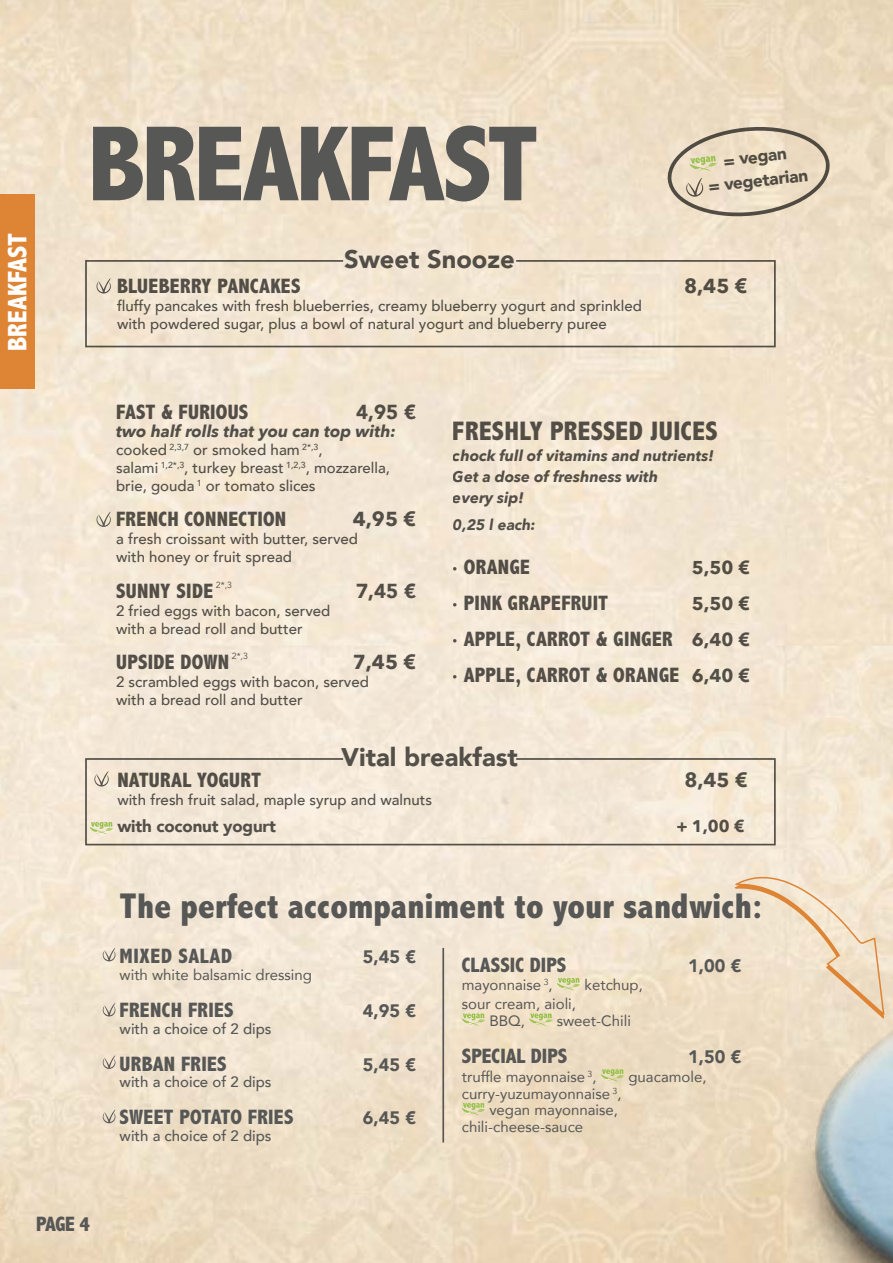
<style>
.page{position:relative;width:893px;height:1263px;background:#fff}
.page>*{position:absolute;margin:0;border:0;box-sizing:border-box;transform-origin:0 0}
.t1{font:800 condensed 108px "Abadi MT Pro";letter-spacing:-.02em;color:#575756}
.t2{font:800 condensed 36px "Abadi MT Pro";color:#575756}
.t3{font:800 condensed 27px "Abadi MT Pro";letter-spacing:.01em;color:#575756}
.t4{font:800 condensed 27px "Abadi MT Pro";color:#fff}
.t5{font:900 25.5px "Avenir";color:#575756}
.t6{font:800 condensed 21px/36px "Abadi MT Pro";letter-spacing:.01em;color:#575756}
.t7{font:700 20.25px "Avenir Next";color:#575756}
.t8{font:900 20.25px "Avenir";color:#575756}
.t9{font:700 18.6px "Avenir Next";color:#575756}
.t10{font:900 18px "Avenir";color:#575756}
.t11{font:900 17.25px/23.7px "Avenir";color:#575756;text-align:center}
.t12{font:900 16.8px "Avenir";letter-spacing:-.01em;color:#575756}
.t13{font:700 16.8px "Avenir Next";color:#575756}
.t14{font:italic 700 16.5px "Avenir Next";color:#575756}
.t15{font:italic 700 15.15px/21px "Avenir Next";color:#575756}
.t16{font:500 15.15px "Avenir";color:#575756}
.t17{font:italic 900 15.15px "Avenir";color:#575756}
.t18{font:500 15px/18px "Avenir";color:#575756}
.t19{font:15px/17px "Avenir";color:#575756}
.t20{font:8.85px "Avenir";color:#575756}
.s1{font-size:15px}
.s2{font-size:15.15px}
.s3{font-family:"Avenir";font-weight:900;font-stretch:normal;font-size:18.6px}
.s4{font-family:"Avenir Next";font-weight:700;font-stretch:normal;font-size:18.6px}
</style>
<div class="page">
<img style="left:0;top:0;width:893px;height:1263px">
<div style="left:0;top:195px;width:35px;height:194px;background:#de8435"></div>
<hr style="left:442px;top:948px;width:2px;height:194px;background:#575756">
<svg style="left:97px;top:512px;width:14px;height:15px"></svg>
<svg style="left:84px;top:757px;width:690px;height:89px;background:#eee3d2"></svg>
<svg style="left:94px;top:771px;width:15px;height:15px"></svg>
<svg style="left:84px;top:259px;width:693px;height:89px;background:#ecdfcb"></svg>
<svg style="left:97px;top:278px;width:14px;height:16px"></svg>
<svg style="left:667px;top:125px;width:163px;height:93px;background:#ddcfb7"></svg>
<img style="left:774px;top:591px;width:119px;height:672px">
<svg style="left:103px;top:1003px;width:12px;height:13px"></svg>
<svg style="left:103px;top:948px;width:12px;height:13px"></svg>
<svg style="left:103px;top:1110px;width:12px;height:13px"></svg>
<svg style="left:103px;top:1055px;width:12px;height:14px"></svg>
<svg style="left:733px;top:876px;width:153px;height:144px;background:#efdcc3"></svg>
<svg style="left:90px;top:822px;width:23px;height:12px"></svg>
<svg style="left:557px;top:978px;width:23px;height:12px"></svg>
<svg style="left:461px;top:1013px;width:24px;height:13px"></svg>
<svg style="left:529px;top:1013px;width:24px;height:13px"></svg>
<svg style="left:601px;top:1069px;width:23px;height:13px"></svg>
<svg style="left:461px;top:1103px;width:24px;height:12px"></svg>
<h3 class="t4" style="left:2px;top:351px;width:119px;rotate:-90deg">BREAKFAST</h3>
<h1 class="t1" style="left:88px;top:105px;width:452px">BREAKFAST</h1>
<h3 class="t5" style="left:344px;top:237px;width:172px">Sweet Snooze</h3>
<p class="t11" style="left:705px;top:150px;width:102px;rotate:-6deg">= vegan<br>= vegetarian</p>
<h3 class="t6" style="left:117px;top:268px;width:185px">BLUEBERRY PANCAKES</h3>
<h3 class="t7" style="left:684px;top:268px;width:65px">8,45 €</h3>
<p class="t18" style="left:117px;top:296px;width:526px">fluffy pancakes with fresh blueberries, creamy blueberry yogurt and sprinkled with powdered sugar, plus a bowl of natural yogurt and blueberry puree</p>
<h3 class="t6" style="left:116px;top:394px;width:134px">FAST &amp; FURIOUS</h3>
<h3 class="t8" style="left:356px;top:394px;width:61px">4,95 €</h3>
<p class="t14" style="left:116px;top:417px;width:281px">two half rolls that you can top with:</p>
<p class="t16" style="left:116px;top:437px;width:208px">cooked <sup>2,3,7</sup> or smoked ham <sup>2*,3</sup><span class="s1">,</span></p>
<p class="t18" style="left:116px;top:458px;width:275px">salami <sup>1,2*,3</sup>, <span class="s2">turkey breast</span> <sup>1,2,3</sup>, mozzarella,</p>
<p class="t16" style="left:116px;top:473px;width:201px"><span class="s1">brie, gouda</span> <sup>1</sup> or tomato slices</p>
<h3 class="t6" style="left:116px;top:502px;width:172px">FRENCH CONNECTION</h3>
<h3 class="t7" style="left:353px;top:502px;width:65px">4,95 €</h3>
<p class="t18" style="left:116px;top:529px;width:243px">a fresh croissant with butter, served with honey or fruit spread</p>
<h3 class="t6" style="left:116px;top:573px;width:99px">SUNNY SIDE</h3>
<p class="t20" style="left:216px;top:579px;width:18px">2*,3</p>
<h3 class="t8" style="left:356px;top:573px;width:61px">7,45 €</h3>
<p class="t18" style="left:116px;top:601px;width:216px">2 fried eggs with bacon, served with a bread roll and butter</p>
<h3 class="t6" style="left:116px;top:644px;width:114px">UPSIDE DOWN</h3>
<p class="t20" style="left:232px;top:651px;width:18px">2*,3</p>
<h3 class="t7" style="left:353px;top:644px;width:65px">7,45 €</h3>
<p class="t18" style="left:116px;top:672px;width:254px">2 scrambled eggs with bacon, served with a bread roll and butter</p>
<h3 class="t3" style="left:453px;top:416px;width:266px">FRESHLY PRESSED JUICES</h3>
<p class="t15" style="left:453px;top:445px;width:263px">chock full of vitamins and nutrients!<br>Get a dose of freshness with<br>every sip!</p>
<p class="t17" style="left:453px;top:512px;width:83px">0,25 l each:</p>
<h3 class="t6" style="left:453px;top:549px;width:79px"><span class="s3">·</span> ORANGE</h3>
<p class="t9" style="left:692px;top:551px;width:60px">5,50 €</p>
<h3 class="t6" style="left:453px;top:585px;width:157px"><span class="s3">·</span> PINK GRAPEFRUIT</h3>
<p class="t9" style="left:692px;top:587px;width:60px">5,50 €</p>
<h3 class="t6" style="left:453px;top:621px;width:299px"><span class="s3">·</span> APPLE, CARROT &amp; GINGER <span class="s4">6,40 € </span><span class="s3">·</span> APPLE, CARROT &amp; ORANGE <span class="s4">6,40 €</span></h3>
<h3 class="t5" style="left:341px;top:735px;width:178px">Vital breakfast</h3>
<h3 class="t6" style="left:117px;top:762px;width:145px">NATURAL YOGURT</h3>
<h3 class="t7" style="left:684px;top:762px;width:65px">8,45 €</h3>
<p class="t18" style="left:117px;top:790px;width:316px">with fresh fruit salad, maple syrup and walnuts</p>
<p class="t12" style="left:117px;top:811px;width:160px">with coconut yogurt</p>
<p class="t13" style="left:676px;top:811px;width:70px">+ 1,00 €</p>
<h2 class="t2" style="left:120px;top:886px;width:644px">The perfect accompaniment to your sandwich:</h2>
<h3 class="t6" style="left:120px;top:938px;width:114px">MIXED SALAD</h3>
<p class="t10" style="left:363px;top:941px;width:55px">5,45 €</p>
<p class="t19" style="left:120px;top:966px;width:194px">with white balsamic dressing</p>
<h3 class="t6" style="left:120px;top:992px;width:116px">FRENCH FRIES</h3>
<p class="t10" style="left:363px;top:995px;width:55px">4,95 €</p>
<p class="t18" style="left:120px;top:1018px;width:153px">with a choice of 2 dips</p>
<h3 class="t6" style="left:120px;top:1046px;width:109px">URBAN FRIES</h3>
<p class="t10" style="left:363px;top:1049px;width:55px">5,45 €</p>
<p class="t18" style="left:120px;top:1072px;width:153px">with a choice of 2 dips</p>
<h3 class="t6" style="left:120px;top:1100px;width:175px">SWEET POTATO FRIES</h3>
<p class="t10" style="left:363px;top:1103px;width:55px">6,45 €</p>
<p class="t18" style="left:120px;top:1126px;width:153px">with a choice of 2 dips</p>
<h3 class="t6" style="left:462px;top:947px;width:106px">CLASSIC DIPS</h3>
<p class="t10" style="left:688px;top:950px;width:55px">1,00 €</p>
<p class="t19" style="left:462px;top:976px;width:92px">mayonnaise <sup>3</sup>,</p>
<p class="t19" style="left:585px;top:976px;width:60px">ketchup,</p>
<p class="t19" style="left:489px;top:995px;width:88px;text-indent:-28px">sour cream, aioli,<br>BBQ,</p>
<p class="t19" style="left:557px;top:1012px;width:76px">sweet-Chili</p>
<h3 class="t6" style="left:462px;top:1038px;width:107px">SPECIAL DIPS</h3>
<p class="t10" style="left:688px;top:1041px;width:55px">1,50 €</p>
<p class="t19" style="left:462px;top:1067px;width:136px">truffle mayonnaise <sup>3</sup>,</p>
<p class="t19" style="left:628px;top:1067px;width:80px">guacamole,</p>
<p class="t19" style="left:462px;top:1084px;width:161px">curry-yuzumayonnaise <sup>3</sup>,</p>
<p class="t19" style="left:489px;top:1101px;width:130px">vegan mayonnaise,</p>
<p class="t19" style="left:462px;top:1118px;width:123px">chili-cheese-sauce</p>
<h3 class="t6" style="left:36px;top:1206px;width:55px">PAGE 4</h3>
</div>
